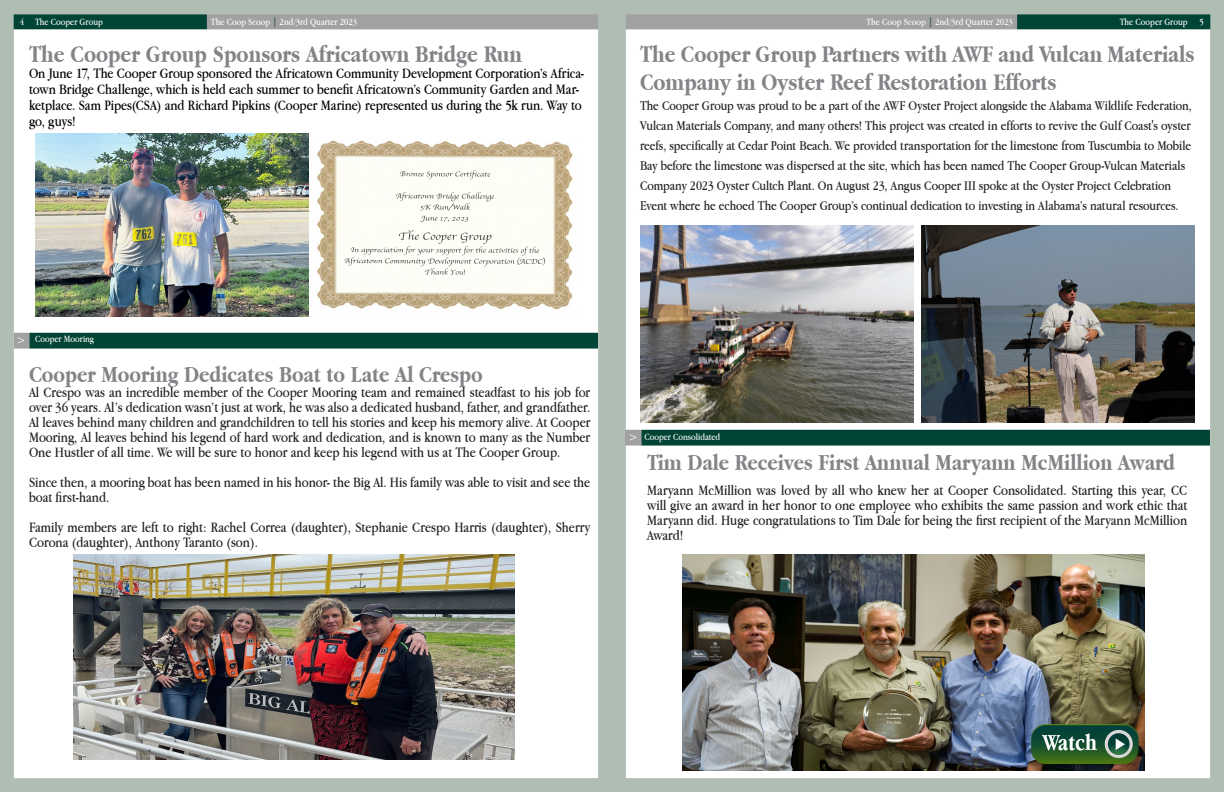
<style>
.page{position:relative;width:1224px;height:792px;background:#fff}
.page>*{position:absolute;margin:0;border:0;box-sizing:border-box;transform-origin:0 0}
.t1{font:700 25px/28px "Apple Garamond";color:#828487}
.t2{font:700 24px "Apple Garamond";color:#828487}
.t3{font:15px/15px "Apple Garamond";color:#231f20;text-align:justify}
.t4{font:15px/16px "Apple Garamond";letter-spacing:-.005em;color:#000}
.t5{font:14px/20px "Apple Garamond";letter-spacing:-.005em;color:#231f20}
.t6{font:10px "Apple Garamond";color:#fff}
.s1{color:#0b4036}
</style>
<div class="page">
<img style="left:0;top:0;width:1224px;height:792px">
<div style="left:14px;top:333px;width:584px;height:15px;background:#004435"></div>
<img style="left:626px;top:430px;width:584px;height:16px">
<img style="left:73px;top:554px;width:442px;height:205px">
<img style="left:682px;top:554px;width:462px;height:216px">
<img style="left:1026px;top:724px;width:117px;height:44px">
<img style="left:35px;top:133px;width:273px;height:183px">
<img style="left:310px;top:137px;width:270px;height:176px">
<svg style="left:559px;top:236px;width:4px;height:3px"></svg>
<img style="left:355px;top:294px;width:23px;height:8px">
<img style="left:438px;top:294px;width:41px;height:7px">
<img style="left:383px;top:294px;width:37px;height:7px">
<svg style="left:327px;top:234px;width:3px;height:4px"></svg>
<img style="left:344px;top:170px;width:202px;height:104px">
<svg style="left:327px;top:280px;width:4px;height:4px"></svg>
<svg style="left:499px;top:297px;width:4px;height:5px"></svg>
<svg style="left:401px;top:297px;width:5px;height:3px"></svg>
<svg style="left:325px;top:292px;width:5px;height:3px"></svg>
<svg style="left:559px;top:282px;width:4px;height:3px"></svg>
<svg style="left:560px;top:270px;width:5px;height:3px"></svg>
<svg style="left:325px;top:269px;width:5px;height:3px"></svg>
<svg style="left:558px;top:291px;width:6px;height:5px"></svg>
<svg style="left:402px;top:149px;width:20px;height:6px"></svg>
<img style="left:640px;top:225px;width:273px;height:197px">
<img style="left:921px;top:225px;width:274px;height:197px">
<p class="t6" style="left:20px;top:16px;width:6px">4</p>
<p class="t6" style="left:35px;top:16px;width:69px">The Cooper Group</p>
<p class="t6" style="left:211px;top:16px;width:148px">The Coop Scoop <span class="s1">|</span> 2nd/3rd Quarter 2023</p>
<p class="t1" style="left:29px;top:40px;width:495px">The Cooper Group Sponsors Africatown Bridge Run</p>
<p class="t4" style="left:29px;top:65px;width:557px">On June 17, The Cooper Group sponsored the Africatown Community Development Corporation’s Africa&shy;town Bridge Challenge, which is held each summer to benefit Africatown’s Community Garden and Mar&shy;ketplace. Sam Pipes(CSA) and Richard Pipkins (Cooper Marine) represented us during the 5k run. Way to go, guys!</p>
<p class="t6" style="left:867px;top:16px;width:148px">The Coop Scoop <span class="s1">|</span> 2nd/3rd Quarter 2023</p>
<p class="t6" style="left:1120px;top:16px;width:69px">The Cooper Group</p>
<p class="t6" style="left:1199px;top:16px;width:6px">5</p>
<p class="t1" style="left:640px;top:40px;width:556px">The Cooper Group Partners with AWF and Vulcan Materials<br>Company in Oyster Reef Restoration Efforts</p>
<p class="t5" style="left:640px;top:96px;width:553px">The Cooper Group was proud to be a part of the AWF Oyster Project alongside the Alabama Wildlife Federation, Vulcan Materials Company, and many others! This project was created in efforts to revive the Gulf Coast's oyster reefs, specifically at Cedar Point Beach. We provided transportation for the limestone from Tuscumbia to Mobile Bay before the limestone was dispersed at the site, which has been named The Cooper Group-Vulcan Materials Company 2023 Oyster Cultch Plant. On August 23, Angus Cooper III spoke at the Oyster Project Celebration Event where he echoed The Cooper Group’s continual dedication to investing in Alabama’s natural resources.</p>
<p class="t6" style="left:35px;top:333px;width:60px">Cooper Mooring</p>
<p class="t2" style="left:29px;top:361px;width:455px">Cooper Mooring Dedicates Boat to Late Al Crespo</p>
<p class="t3" style="left:29px;top:384px;width:563px">Al Crespo was an incredible member of the Cooper Mooring team and remained steadfast to his job for over 36 years. Al’s dedication wasn’t just at work, he was also a dedicated husband, father, and grandfather.<br>Al leaves behind many children and grandchildren to tell his stories and keep his memory alive. At Cooper Mooring, Al leaves behind his legend of hard work and dedication, and is known to many as the Number One Hustler of all time. We will be sure to honor and keep his legend with us at The Cooper Group.</p>
<p class="t3" style="left:29px;top:474px;width:563px">Since then, a mooring boat has been named in his honor- the Big Al. His family was able to visit and see the boat first-hand.</p>
<p class="t3" style="left:29px;top:519px;width:563px">Family members are left to right: Rachel Correa (daughter), Stephanie Crespo Harris (daughter), Sherry<br>Corona (daughter), Anthony Taranto (son).</p>
<p class="t6" style="left:644px;top:430px;width:77px">Cooper Consolidated</p>
<p class="t2" style="left:647px;top:449px;width:529px">Tim Dale Receives First Annual Maryann McMillion Award</p>
<p class="t3" style="left:647px;top:482px;width:542px">Maryann McMillion was loved by all who knew her at Cooper Consolidated. Starting this year, CC will give an award in her honor to one employee who exhibits the same passion and work ethic that Maryann did. Huge congratulations to Tim Dale for being the first recipient of the Maryann McMillion Award!</p>
</div>
